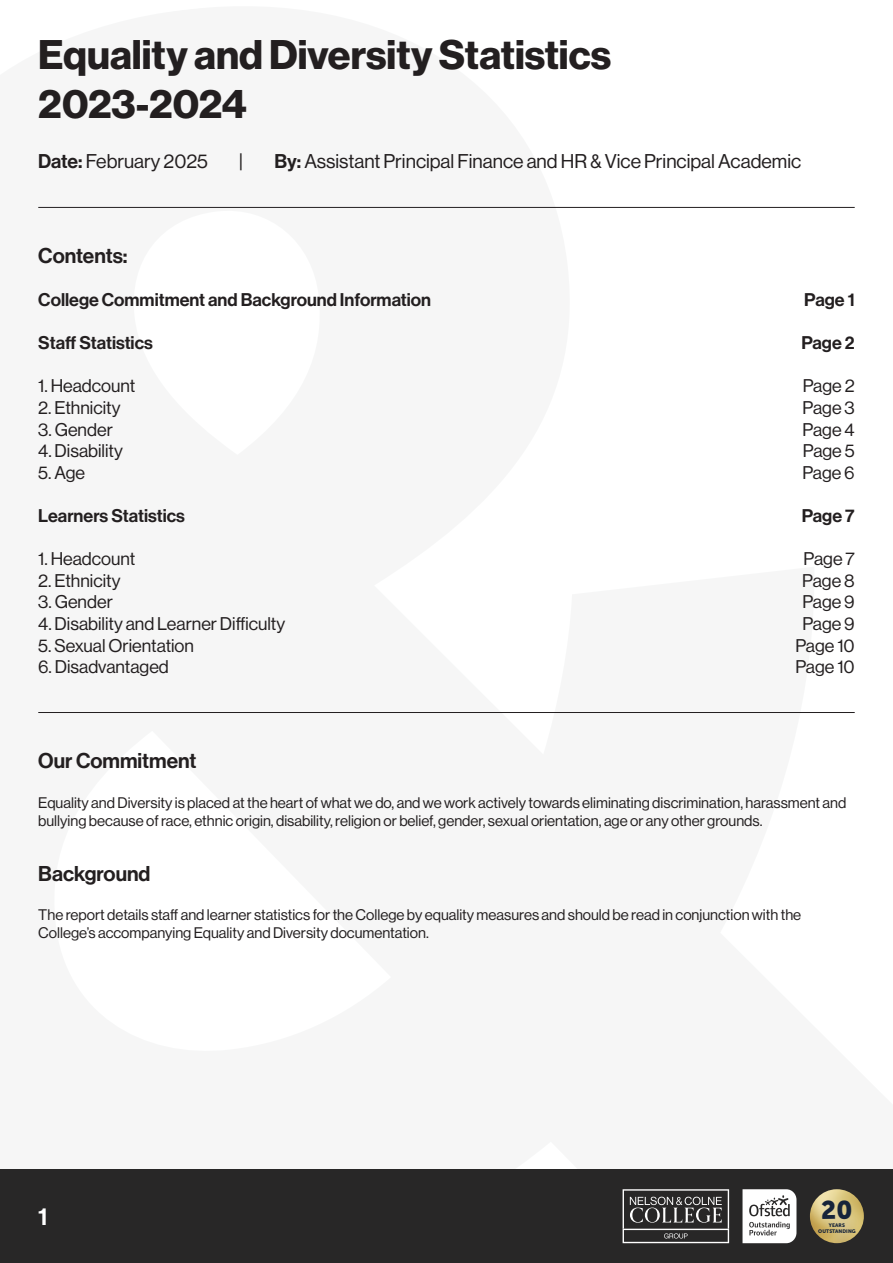
<style>
.page{position:relative;width:893px;height:1263px;background:#fff}
.page>*{position:absolute;margin:0;border:0;box-sizing:border-box;transform-origin:0 0}
.t1{font:40.5px "N Haas Grotesk DS Pro 75 Bd";color:#231f20}
.t2{font:24px "N Haas Grotesk DS Pro 65 Md";color:#fff}
.t3{font:21px "N Haas Grotesk DS Pro 65 Md";color:#231f20}
.t4{font:19.5px "N Haas Grotesk DS Pro 55 Rg";color:#231f20}
.t5{font:18px "N Haas Grotesk DS Pro 55 Rg";color:#231f20}
.t6{font:18px "N Haas Grotesk DS Pro 65 Md";color:#231f20}
.t7{font:15px/18px "N Haas Grotesk DS Pro 55 Rg";color:#231f20}
.t8{font:5.1px/6.1px "Museo Sans 900";color:#16243a;text-align:center}
.s1{font-family:"N Haas Grotesk DS Pro 65 Md"}
</style>
<div class="page">
<div style="left:0;top:1169px;width:893px;height:94px;background:#282727"></div>
<svg style="left:742px;top:1189px;width:54px;height:54px;background:#dadada"></svg>
<svg style="left:623px;top:1189px;width:106px;height:54px"></svg>
<img style="left:810px;top:1189px;width:54px;height:54px">
<hr style="left:38px;top:207px;width:817px;height:1px;background:#231f20">
<hr style="left:38px;top:712px;width:817px;height:1px;background:#231f20">
<svg style="left:822px;top:1200px;width:29px;height:19px"></svg>
<p class="t1" style="left:38px;top:32px;width:575px">Equality and Diversity Statistics</p>
<p class="t1" style="left:38px;top:80px;width:210px">2023-2024</p>
<p class="t4" style="left:38px;top:150px;width:171px"><span class="s1">Date:</span> February 2025</p>
<p class="t4" style="left:239px;top:150px;width:6px">|</p>
<p class="t4" style="left:275px;top:150px;width:528px"><span class="s1">By:</span> Assistant Principal Finance and HR &amp; Vice Principal Academic</p>
<p class="t3" style="left:38px;top:243px;width:91px">Contents:</p>
<p class="t6" style="left:38px;top:289px;width:394px">College Commitment and Background Information</p>
<p class="t6" style="left:38px;top:332px;width:116px">Staff Statistics</p>
<p class="t5" style="left:38px;top:376px;width:99px">1. Headcount</p>
<p class="t5" style="left:38px;top:398px;width:84px">2. Ethnicity</p>
<p class="t5" style="left:38px;top:419px;width:76px">3. Gender</p>
<p class="t5" style="left:38px;top:441px;width:86px">4. Disability</p>
<p class="t5" style="left:38px;top:462px;width:48px">5. Age</p>
<p class="t6" style="left:38px;top:505px;width:148px">Learners Statistics</p>
<p class="t5" style="left:38px;top:549px;width:99px">1. Headcount</p>
<p class="t5" style="left:38px;top:570px;width:84px">2. Ethnicity</p>
<p class="t5" style="left:38px;top:592px;width:76px">3. Gender</p>
<p class="t5" style="left:38px;top:614px;width:249px">4. Disability and Learner Difficulty</p>
<p class="t5" style="left:38px;top:635px;width:157px">5. Sexual Orientation</p>
<p class="t5" style="left:38px;top:657px;width:132px">6. Disadvantaged</p>
<p class="t6" style="left:804px;top:289px;width:52px">Page 1</p>
<p class="t6" style="left:801px;top:332px;width:55px">Page 2</p>
<p class="t5" style="left:803px;top:376px;width:53px">Page 2</p>
<p class="t5" style="left:803px;top:398px;width:54px">Page 3</p>
<p class="t5" style="left:803px;top:419px;width:54px">Page 4</p>
<p class="t5" style="left:803px;top:441px;width:53px">Page 5</p>
<p class="t5" style="left:802px;top:462px;width:54px">Page 6</p>
<p class="t6" style="left:802px;top:505px;width:54px">Page 7</p>
<p class="t5" style="left:804px;top:549px;width:53px">Page 7</p>
<p class="t5" style="left:802px;top:570px;width:54px">Page 8</p>
<p class="t5" style="left:802px;top:592px;width:54px">Page 9</p>
<p class="t5" style="left:802px;top:614px;width:54px">Page 9</p>
<p class="t5" style="left:795px;top:635px;width:61px">Page 10</p>
<p class="t5" style="left:795px;top:657px;width:61px">Page 10</p>
<p class="t3" style="left:38px;top:748px;width:160px">Our Commitment</p>
<p class="t7" style="left:38px;top:793px;width:810px">Equality and Diversity is placed at the heart of what we do, and we work actively towards eliminating discrimination, harassment and bullying because of race, ethnic origin, disability, religion or belief, gender, sexual orientation, age or any other grounds.</p>
<p class="t3" style="left:38px;top:861px;width:114px">Background</p>
<p class="t7" style="left:38px;top:906px;width:764px">The report details staff and learner statistics for the College by equality measures and should be read in conjunction with the<br>College’s accompanying Equality and Diversity documentation.</p>
<p class="t2" style="left:38px;top:1202px;width:11px">1</p>
<p class="t8" style="left:818px;top:1222px;width:39px;rotate:-1deg">YEARS<br>OUTSTANDING</p>
</div>
